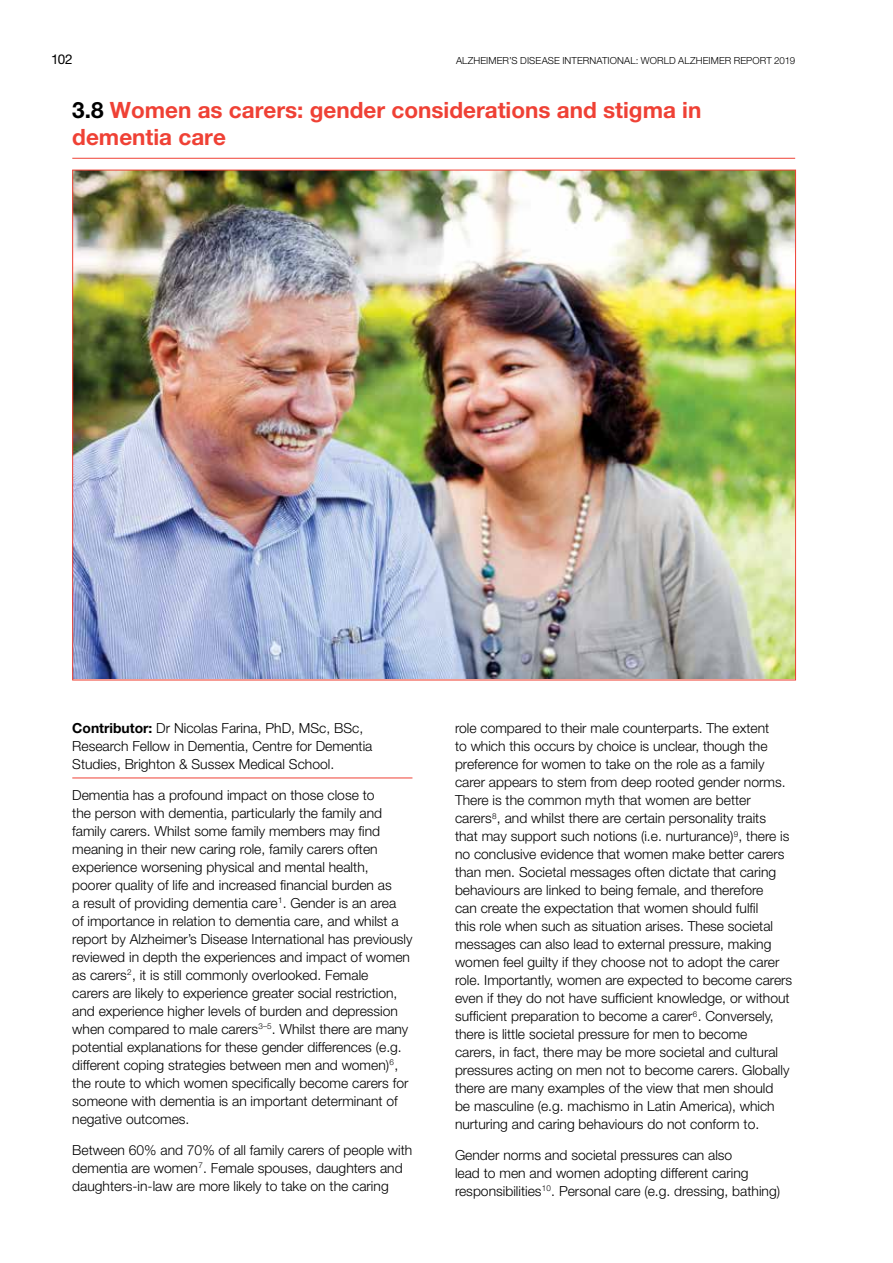
<style>
.page{position:relative;width:893px;height:1263px;background:#fff}
.page>*{position:absolute;margin:0;border:0;box-sizing:border-box;transform-origin:0 0}
.t1{font:700 22.5px/27px "Helvetica Neue LT Pro";color:#ef4135}
.t2{font:300 13.8px/18px "Helvetica Neue LT Pro";color:#000}
.t3{font:13.5px "Helvetica Neue LT Pro";color:#000}
.t4{font:300 9.75px "Helvetica Neue LT Pro";letter-spacing:.01em;color:#000}
.s1{color:#000}
.s2{font-weight:700}
</style>
<div class="page">
<hr style="left:72px;top:158px;width:723px;height:1px;background:#ef4135">
<hr style="left:72px;top:778px;width:340px;height:1px;background:#ef4135">
<img style="left:74px;top:172px;width:720px;height:506px">
<p class="t3" style="left:51px;top:51px;width:23px">102</p>
<p class="t4" style="left:456px;top:54px;width:341px">ALZHEIMER’S DISEASE INTERNATIONAL: WORLD ALZHEIMER REPORT 2019</p>
<h1 class="t1" style="left:72px;top:96px;width:631px"><span class="s1">3.8</span> Women as carers: gender considerations and stigma in dementia care</h1>
<p class="t2" style="left:72px;top:719px;width:302px"><span class="s2">Contributor:</span> Dr Nicolas Farina, PhD, MSc, BSc,<br>Research Fellow in Dementia, Centre for Dementia<br>Studies, Brighton &amp; Sussex Medical School.</p>
<p class="t2" style="left:72px;top:786px;width:342px">Dementia has a profound impact on those close to<br>the person with dementia, particularly the family and family carers. Whilst some family members may find meaning in their new caring role, family carers often experience worsening physical and mental health,<br>poorer quality of life and increased financial burden as<br>a result of providing dementia care<sup>1</sup>. Gender is an area<br>of importance in relation to dementia care, and whilst a report by Alzheimer’s Disease International has previously reviewed in depth the experiences and impact of women as carers<sup>2</sup>, it is still commonly overlooked. Female<br>carers are likely to experience greater social restriction, and experience higher levels of burden and depression when compared to male carers<sup>3–5</sup>. Whilst there are many potential explanations for these gender differences (e.g. different coping strategies between men and women)<sup>6</sup>, the route to which women specifically become carers for someone with dementia is an important determinant of negative outcomes.</p>
<p class="t2" style="left:72px;top:1140px;width:342px">Between 60% and 70% of all family carers of people with dementia are women<sup>7</sup>. Female spouses, daughters and daughters-in-law are more likely to take on the caring</p>
<p class="t2" style="left:455px;top:719px;width:339px">role compared to their male counterparts. The extent<br>to which this occurs by choice is unclear, though the preference for women to take on the role as a family carer appears to stem from deep rooted gender norms.<br>There is the common myth that women are better carers<sup>8</sup>, and whilst there are certain personality traits that may support such notions (i.e. nurturance)<sup>9</sup>, there is no conclusive evidence that women make better carers than men. Societal messages often dictate that caring behaviours are linked to being female, and therefore<br>can create the expectation that women should fulfil<br>this role when such as situation arises. These societal messages can also lead to external pressure, making women feel guilty if they choose not to adopt the carer role. Importantly, women are expected to become carers even if they do not have sufficient knowledge, or without sufficient preparation to become a carer<sup>6</sup>. Conversely, there is little societal pressure for men to become<br>carers, in fact, there may be more societal and cultural pressures acting on men not to become carers. Globally there are many examples of the view that men should<br>be masculine (e.g. machismo in Latin America), which nurturing and caring behaviours do not conform to.</p>
<p class="t2" style="left:455px;top:1146px;width:327px">Gender norms and societal pressures can also<br>lead to men and women adopting different caring responsibilities<sup>10</sup>. Personal care (e.g. dressing, bathing)</p>
</div>
